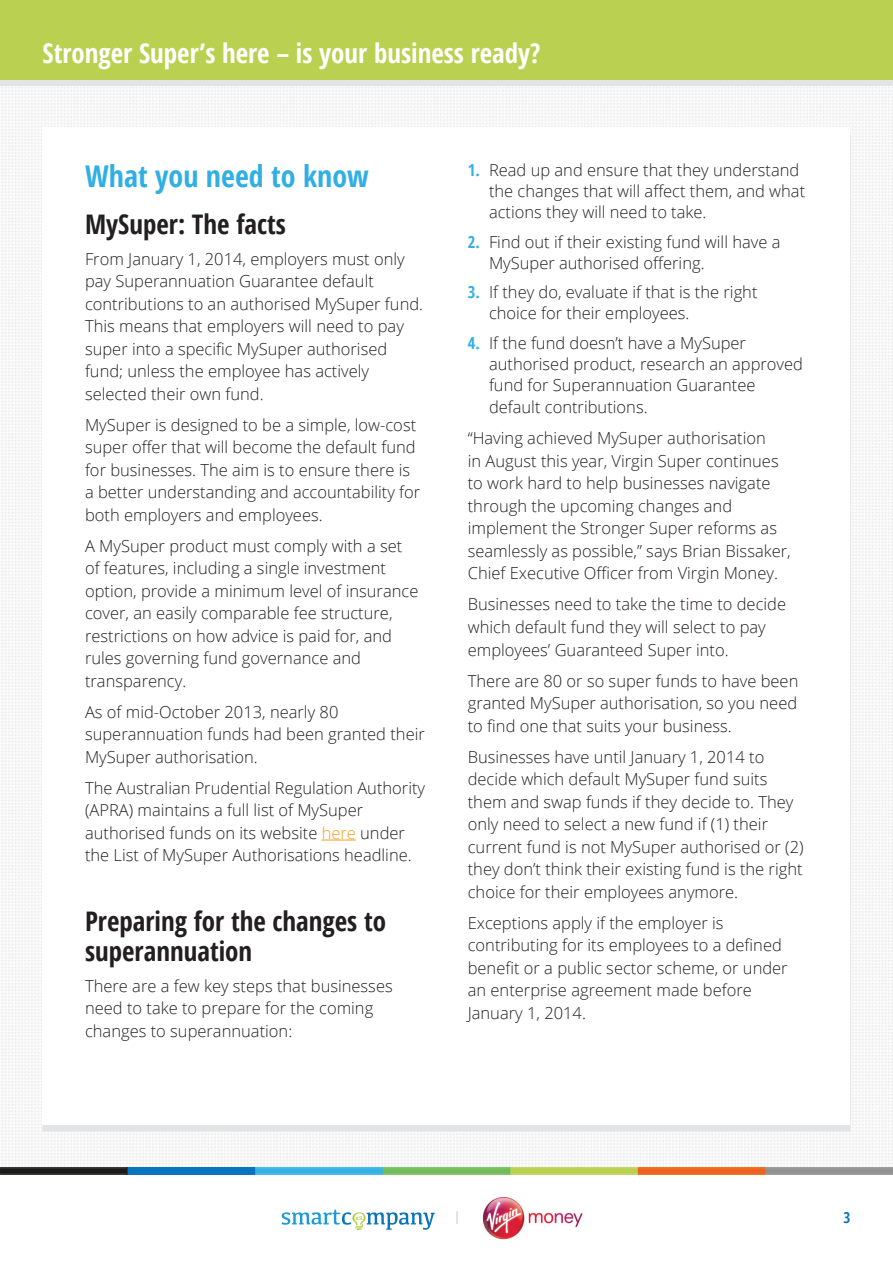
<style>
.page{position:relative;width:893px;height:1263px;background:#fff}
.page>*{position:absolute;margin:0;border:0;box-sizing:border-box;transform-origin:0 0}
.t1{font:700 condensed 30px "Open Sans";color:#31afe4}
.t2{font:700 condensed 27px/30px "Open Sans";color:#231f20}
.t3{font:700 condensed 27px "Open Sans";color:#fff}
.t4{font:300 16.5px/22.5px "Open Sans";color:#231f20}
.t5{font:700 condensed 15px "Open Sans";color:#0d74ba}
.s1{color:#f49e1d}
.s2{font-weight:700;font-stretch:condensed;color:#31afe4}
</style>
<div class="page">
<img style="left:1px;top:86px;width:892px;height:1081px">
<div style="left:43px;top:128px;width:807px;height:997px;background:#fff"></div>
<img style="left:0;top:1167px;width:893px;height:8px">
<div style="left:0;top:6px;width:893px;height:80px;background:#e3e4e5"></div>
<div style="left:0;top:0;width:893px;height:80px;background:#bad050"></div>
<svg style="left:282px;top:1209px;width:153px;height:21px"></svg>
<svg style="left:457px;top:1211px;width:1px;height:13px"></svg>
<img style="left:482px;top:1197px;width:101px;height:43px">
<hr style="left:322px;top:840px;width:34px;height:1px;background:#f49e1d">
<h2 class="t3" style="left:43px;top:34px;width:500px">Stronger Super’s here – is your business ready?</h2>
<h1 class="t1" style="left:85px;top:155px;width:285px">What you need to know</h1>
<h2 class="t2" style="left:85px;top:208px;width:202px">MySuper: The facts</h2>
<p class="t4" style="left:85px;top:247px;width:340px">From January 1, 2014, employers must only pay Superannuation Guarantee default contributions to an authorised MySuper fund.<br>This means that employers will need to pay super into a specific MySuper authorised fund; unless the employee has actively selected their own fund.</p>
<p class="t4" style="left:85px;top:413px;width:337px">MySuper is designed to be a simple, low-cost super offer that will become the default fund for businesses. The aim is to ensure there is a better understanding and accountability for both employers and employees.</p>
<p class="t4" style="left:85px;top:534px;width:335px">A MySuper product must comply with a set of features, including a single investment option, provide a minimum level of insurance cover, an easily comparable fee structure, restrictions on how advice is paid for, and rules governing fund governance and transparency.</p>
<p class="t4" style="left:85px;top:700px;width:341px">As of mid-October 2013, nearly 80 superannuation funds had been granted their<br>MySuper authorisation.</p>
<p class="t4" style="left:85px;top:776px;width:342px">The Australian Prudential Regulation Authority (APRA) maintains a full list of MySuper authorised funds on its website <span class="s1">here</span> under the List of MySuper Authorisations headline.</p>
<h2 class="t2" style="left:85px;top:905px;width:303px">Preparing for the changes to superannuation</h2>
<p class="t4" style="left:85px;top:974px;width:309px">There are a few key steps that businesses need to take to prepare for the coming changes to superannuation:</p>
<p class="t4" style="left:489px;top:159px;width:318px;line-height:21px;text-indent:-21px"><span class="s2">1.</span> Read up and ensure that they understand the changes that will affect them, and what actions they will need to take.</p>
<p class="t4" style="left:489px;top:231px;width:293px;line-height:21px;text-indent:-21px"><span class="s2">2.</span> Find out if their existing fund will have a<br>MySuper authorised offering.</p>
<p class="t4" style="left:489px;top:281px;width:270px;line-height:21px;text-indent:-21px"><span class="s2">3.</span> If they do, evaluate if that is the right choice for their employees.</p>
<p class="t4" style="left:489px;top:332px;width:316px;line-height:21px;text-indent:-21px"><span class="s2">4.</span> If the fund doesn’t have a MySuper authorised product, research an approved fund for Superannuation Guarantee</p>
<p class="t4" style="left:468px;top:391px;width:300px;line-height:31px;text-indent:21px">default contributions.<br>“Having achieved MySuper authorisation</p>
<p class="t4" style="left:468px;top:449px;width:324px">in August this year, Virgin Super continues to work hard to help businesses navigate through the upcoming changes and implement the Stronger Super reforms as seamlessly as possible,” says Brian Bissaker, Chief Executive Officer from Virgin Money.</p>
<p class="t4" style="left:468px;top:593px;width:320px">Businesses need to take the time to decide which default fund they will select to pay employees’ Guaranteed Super into.</p>
<p class="t4" style="left:468px;top:669px;width:332px;text-align:justify">There are 80 or so super funds to have been granted MySuper authorisation, so you need to find one that suits your business.</p>
<p class="t4" style="left:468px;top:745px;width:337px">Businesses have until January 1, 2014 to decide which default MySuper fund suits them and swap funds if they decide to. They only need to select a new fund if (1) their current fund is not MySuper authorised or (2) they don’t think their existing fund is the right choice for their employees anymore.</p>
<p class="t4" style="left:468px;top:911px;width:321px">Exceptions apply if the employer is contributing for its employees to a defined benefit or a public sector scheme, or under an enterprise agreement made before January 1, 2014.</p>
<p class="t5" style="left:843px;top:1207px;width:8px">3</p>
</div>
